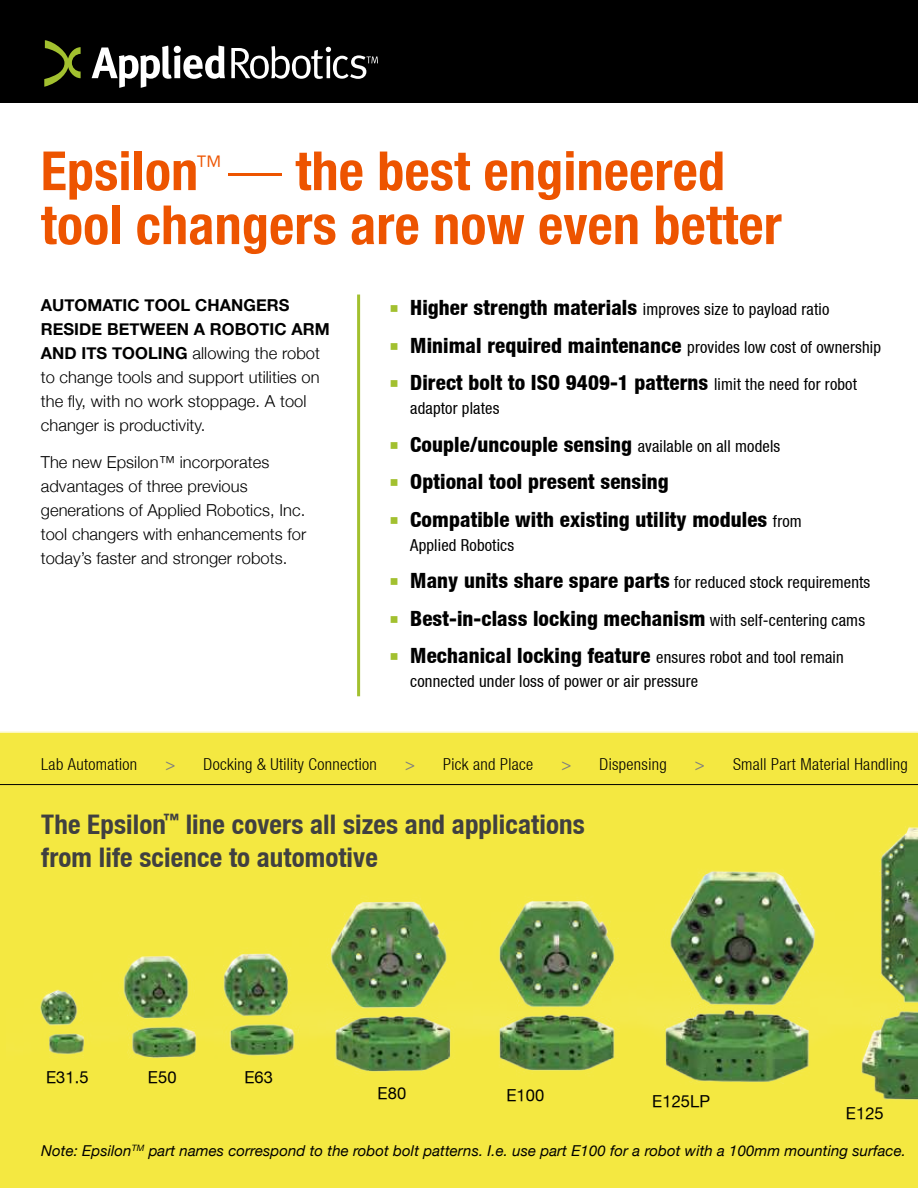
<style>
.page{position:relative;width:918px;height:1188px;background:#fff}
.page>*{position:absolute;margin:0;border:0;box-sizing:border-box;transform-origin:0 0}
.t1{font:54px/54px "Helvetica Neue Bold Cond";letter-spacing:.005em;color:#ed5400}
.t2{font:27px/33px "Helvetica Neue Bold Cond";letter-spacing:.005em;color:#404040}
.t3{font:21px/37.5px "Helvetica Neue Heavy Cond";letter-spacing:.005em;color:#000}
.t4{font:300 16.5px/24px "Helvetica Neue";letter-spacing:.005em;color:#000}
.t5{font:16.5px/24px "Helvetica Neue Condensed";letter-spacing:.01em;color:#000}
.t6{font:16.5px "Helvetica Neue Light Cond";letter-spacing:.02em;color:#000}
.t7{font:16.5px "Helvetica Neue Roman";letter-spacing:.005em;color:#000}
.t8{font:italic 15px "Helvetica Neue";letter-spacing:.005em;color:#000}
.s1{font-family:"Helvetica Neue Light Cond"}
.s2{font-weight:700}
.s3{font-family:"Helvetica Neue Heavy Cond";font-size:21px}
.s4{font-family:"Helvetica Neue Condensed";font-size:16.5px}
.s5{font-family:"Helvetica Neue Roman";color:#7f7f7f}
</style>
<div class="page">
<div style="left:0;top:731px;width:918px;height:457px;background:#f4e841"></div>
<hr style="left:0;top:784px;width:918px;height:1px;background:#000">
<img style="left:7px;top:782px;width:911px;height:393px">
<div style="left:0;top:0;width:918px;height:103px;background:#000"></div>
<svg style="left:44px;top:40px;width:37px;height:47px"></svg>
<svg style="left:92px;top:46px;width:133px;height:42px"></svg>
<svg style="left:231px;top:46px;width:147px;height:33px"></svg>
<hr style="left:357px;top:295px;width:3px;height:401px;background:#a2c02f">
<h1 class="t1" style="left:41px;top:146px;width:742px">Epsilon<sup>™</sup> <span class="s1">—</span> the best engineered tool changers are now even better</h1>
<p class="t4" style="left:41px;top:294px;width:291px"><span class="s2">AUTOMATIC TOOL CHANGERS<br>RESIDE BETWEEN A ROBOTIC ARM<br>AND ITS TOOLING</span> allowing the robot to change tools and support utilities on the fly, with no work stoppage. A tool changer is productivity.</p>
<p class="t4" style="left:41px;top:449px;width:267px">The new Epsilon™ incorporates advantages of three previous generations of Applied Robotics, Inc. tool changers with enhancements for today’s faster and stronger robots.</p>
<p class="t5" style="left:410px;top:298px;width:421px"><span class="s3">Higher strength materials</span> improves size to payload ratio</p>
<p class="t3" style="left:410px;top:327px;width:472px">Minimal required maintenance <span class="s4">provides low cost of ownership<br></span>Direct bolt to ISO 9409-1 patterns <span class="s4">limit the need for robot</span></p>
<p class="t5" style="left:410px;top:397px;width:91px">adaptor plates</p>
<p class="t3" style="left:410px;top:426px;width:393px">Couple/uncouple sensing <span class="s4">available on all models<br></span>Optional tool present sensing<br>Compatible with existing utility modules <span class="s4">from</span></p>
<p class="t5" style="left:410px;top:533px;width:105px">Applied Robotics</p>
<p class="t5" style="left:410px;top:571px;width:462px"><span class="s3">Many units share spare parts</span> for reduced stock requirements</p>
<p class="t3" style="left:410px;top:600px;width:456px">Best-in-class locking mechanism <span class="s4">with self-centering cams</span></p>
<p class="t5" style="left:410px;top:646px;width:435px"><span class="s3">Mechanical locking feature</span> ensures robot and tool remain connected under loss of power or air pressure</p>
<p class="t6" style="left:41px;top:757px;width:97px">Lab Automation</p>
<p class="t6" style="left:165px;top:757px;width:213px"><span class="s5">&gt;</span> Docking &amp; Utility Connection</p>
<p class="t6" style="left:405px;top:757px;width:130px"><span class="s5">&gt;</span> Pick and Place</p>
<p class="t6" style="left:562px;top:757px;width:107px"><span class="s5">&gt;</span> Dispensing</p>
<p class="t6" style="left:695px;top:757px;width:214px"><span class="s5">&gt;</span> Small Part Material Handling</p>
<h2 class="t2" style="left:41px;top:809px;width:545px">The Epsilon<sup>™</sup> line covers all sizes and applications from life science to automotive</h2>
<p class="t7" style="left:46px;top:1068px;width:44px">E31.5</p>
<p class="t7" style="left:148px;top:1068px;width:30px">E50</p>
<p class="t7" style="left:244px;top:1068px;width:30px">E63</p>
<p class="t7" style="left:378px;top:1084px;width:30px">E80</p>
<p class="t7" style="left:506px;top:1085px;width:39px">E100</p>
<p class="t7" style="left:652px;top:1092px;width:59px">E125LP</p>
<p class="t7" style="left:846px;top:1104px;width:39px">E125</p>
<p class="t8" style="left:41px;top:1145px;width:866px">Note: Epsilon<sup>TM</sup> part names correspond to the robot bolt patterns. I.e. use part E100 for a robot with a 100mm mounting surface.</p>
</div>
